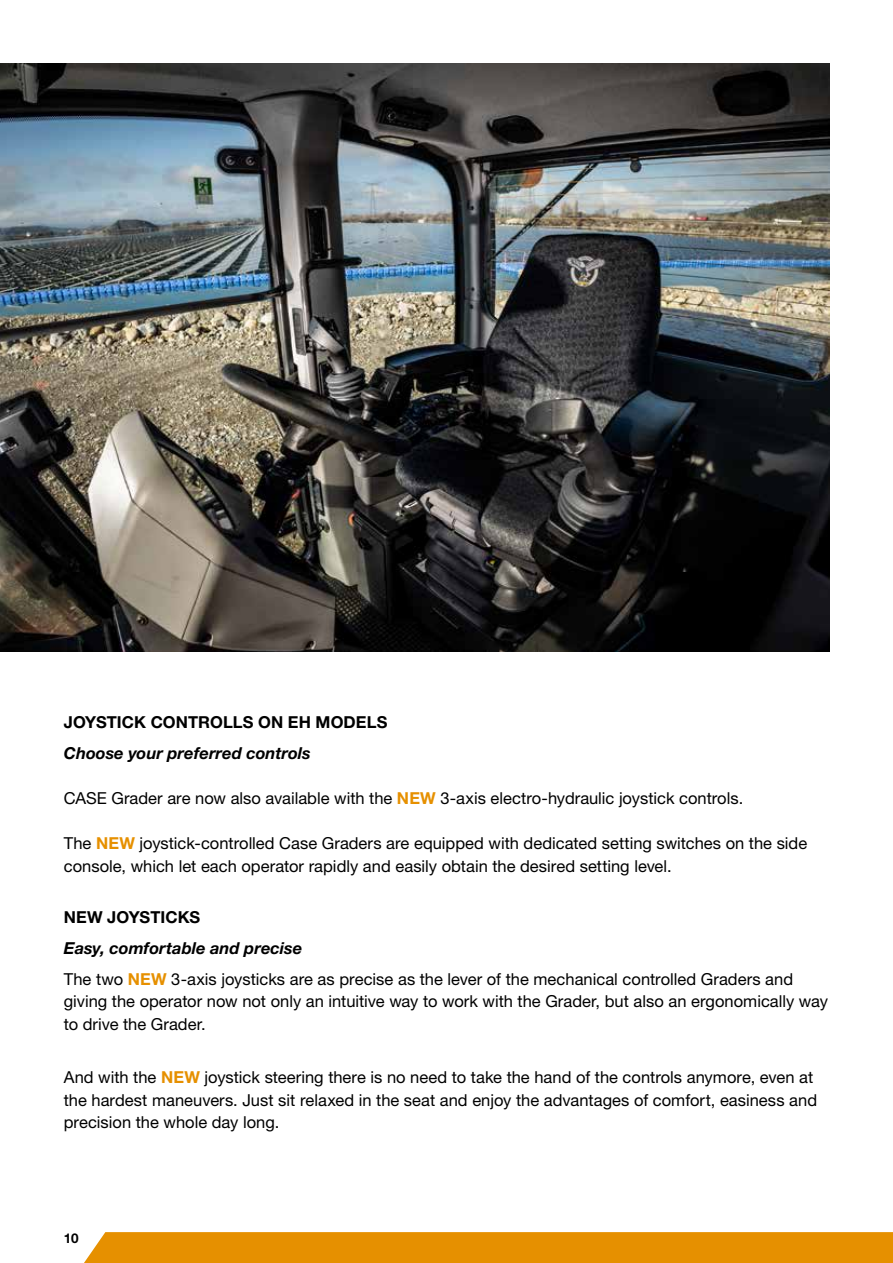
<style>
.page{position:relative;width:893px;height:1263px;background:#fff}
.page>*{position:absolute;margin:0;border:0;box-sizing:border-box;transform-origin:0 0}
.t1{font:16.5px/22.5px "Helvetica Neue LT Pro";color:#000}
.t2{font:700 16.5px "Helvetica Neue LT Pro";letter-spacing:.005em;color:#000}
.t3{font:italic 700 16.5px "Helvetica Neue LT Pro";color:#000}
.t4{font:700 13.5px "Helvetica Neue LT Std";color:#000}
.s1{font-weight:700;color:#e69000}
.s2{font-weight:700;font-style:italic}
</style>
<div class="page">
<div style="left:84px;top:1232px;width:809px;height:31px;background:#e69000"></div>
<img style="left:0;top:64px;width:829px;height:587px">
<p class="t2" style="left:64px;top:712px;width:325px">JOYSTICK CONTROLLS ON EH MODELS</p>
<p class="t3" style="left:64px;top:743px;width:249px">Choose your preferred controls</p>
<p class="t1" style="left:64px;top:787px;width:681px">CASE Grader are now also available with the <span class="s1">NEW</span> 3-axis electro-hydraulic joystick controls.</p>
<p class="t1" style="left:64px;top:832px;width:745px">The <span class="s1">NEW</span> joystick-controlled Case Graders are equipped with dedicated setting switches on the side console, which let each operator rapidly and easily obtain the desired setting level.</p>
<p class="t2" style="left:64px;top:906px;width:138px">NEW JOYSTICKS</p>
<p class="t1" style="left:64px;top:932px;width:731px;line-height:31px"><span class="s2">Easy, comfortable and precise<br></span>The two <span class="s1">NEW</span> 3-axis joysticks are as precise as the lever of the mechanical controlled Graders and</p>
<p class="t1" style="left:64px;top:990px;width:766px">giving the operator now not only an intuitive way to work with the Grader, but also an ergonomically way to drive the Grader.</p>
<p class="t1" style="left:64px;top:1066px;width:755px">And with the <span class="s1">NEW</span> joystick steering there is no need to take the hand of the controls anymore, even at the hardest maneuvers. Just sit relaxed in the seat and enjoy the advantages of comfort, easiness and precision the whole day long.</p>
<p class="t4" style="left:64px;top:1229px;width:16px">10</p>
</div>
